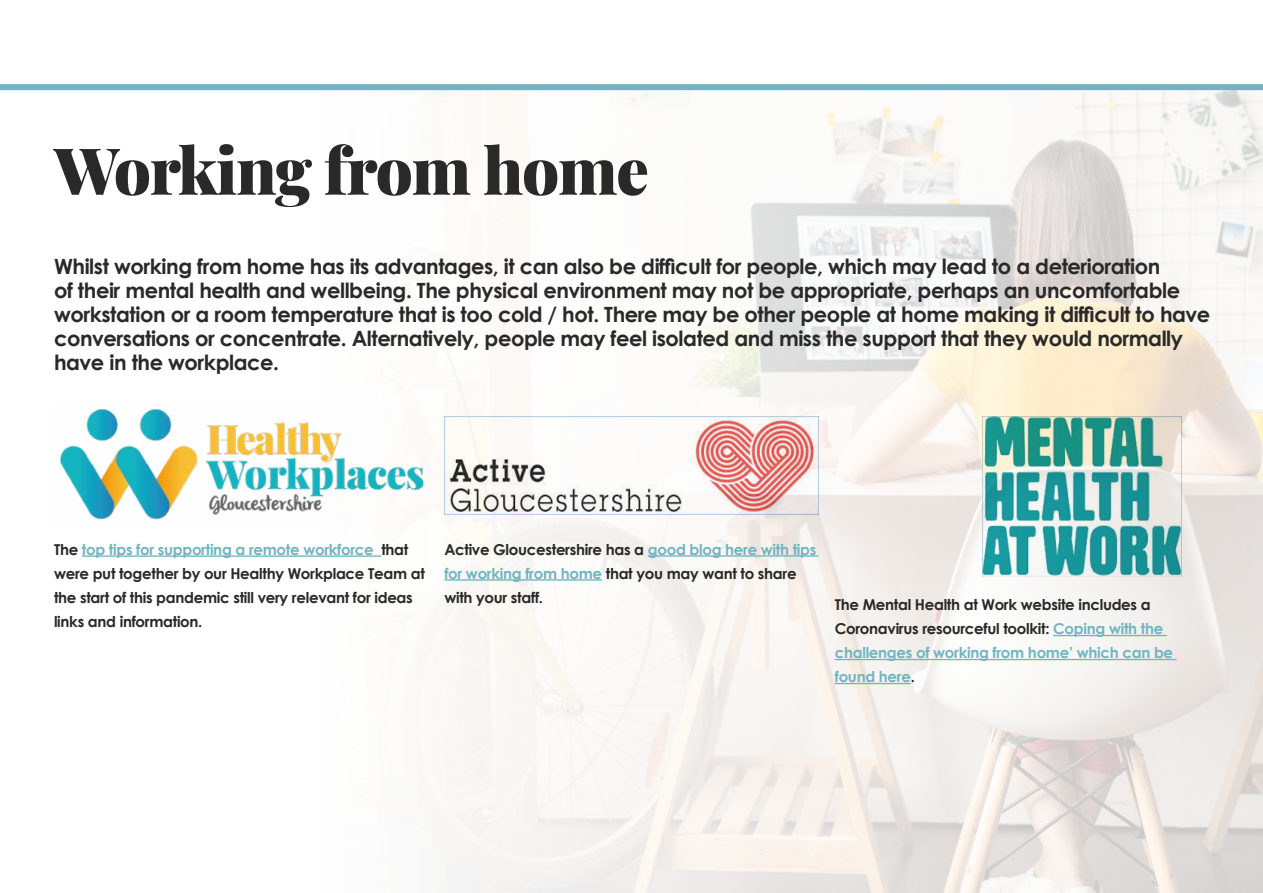
<style>
.page{position:relative;width:1263px;height:893px;background:#fff}
.page>*{position:absolute;margin:0;border:0;box-sizing:border-box;transform-origin:0 0}
.t1{font:900 64.95px "Playfair Display";letter-spacing:-.02em;color:#292929}
.t2{font:700 21px/24px "Century Gothic";letter-spacing:-.02em;color:#292929}
.t3{font:700 15px/24px "Century Gothic";letter-spacing:-.02em;color:#292929}
.s1{color:#70b5c1}
</style>
<div class="page">
<img style="left:71px;top:90px;width:1192px;height:803px">
<hr style="left:648px;top:555px;width:171px;height:2px;background:#70b5c1">
<hr style="left:444px;top:579px;width:158px;height:2px;background:#70b5c1">
<hr style="left:82px;top:555px;width:299px;height:2px;background:#70b5c1">
<hr style="left:1053px;top:635px;width:114px;height:1px;background:#70b5c1">
<hr style="left:835px;top:659px;width:342px;height:1px;background:#70b5c1">
<hr style="left:835px;top:683px;width:76px;height:1px;background:#70b5c1">
<img style="left:60px;top:402px;width:368px;height:125px">
<img style="left:444px;top:416px;width:375px;height:98px">
<img style="left:983px;top:416px;width:198px;height:160px">
<div style="left:0;top:84px;width:1263px;height:6px;background:#70b5c1"></div>
<h1 class="t1" style="left:54px;top:119px;width:596px">Working from home</h1>
<p class="t2" style="left:54px;top:254px;width:1158px">Whilst working from home has its advantages, it can also be difficult for people, which may lead to a deterioration<br>of their mental health and wellbeing. The physical environment may not be appropriate, perhaps an uncomfortable workstation or a room temperature that is too cold / hot. There may be other people at home making it difficult to have conversations or concentrate. Alternatively, people may feel isolated and miss the support that they would normally have in the workplace.</p>
<p class="t3" style="left:54px;top:537px;width:372px">The <span class="s1">top tips for supporting a remote workforce</span> that were put together by our Healthy Workplace Team at the start of this pandemic still very relevant for ideas links and information.</p>
<p class="t3" style="left:444px;top:537px;width:373px">Active Gloucestershire has a <span class="s1">good blog here with tips for working from home</span> that you may want to share with your staff.</p>
<p class="t3" style="left:835px;top:592px;width:340px">The Mental Health at Work website includes a Coronavirus resourceful toolkit: <span class="s1">Coping with the challenges of working from home’ which can be found here</span>.</p>
</div>
